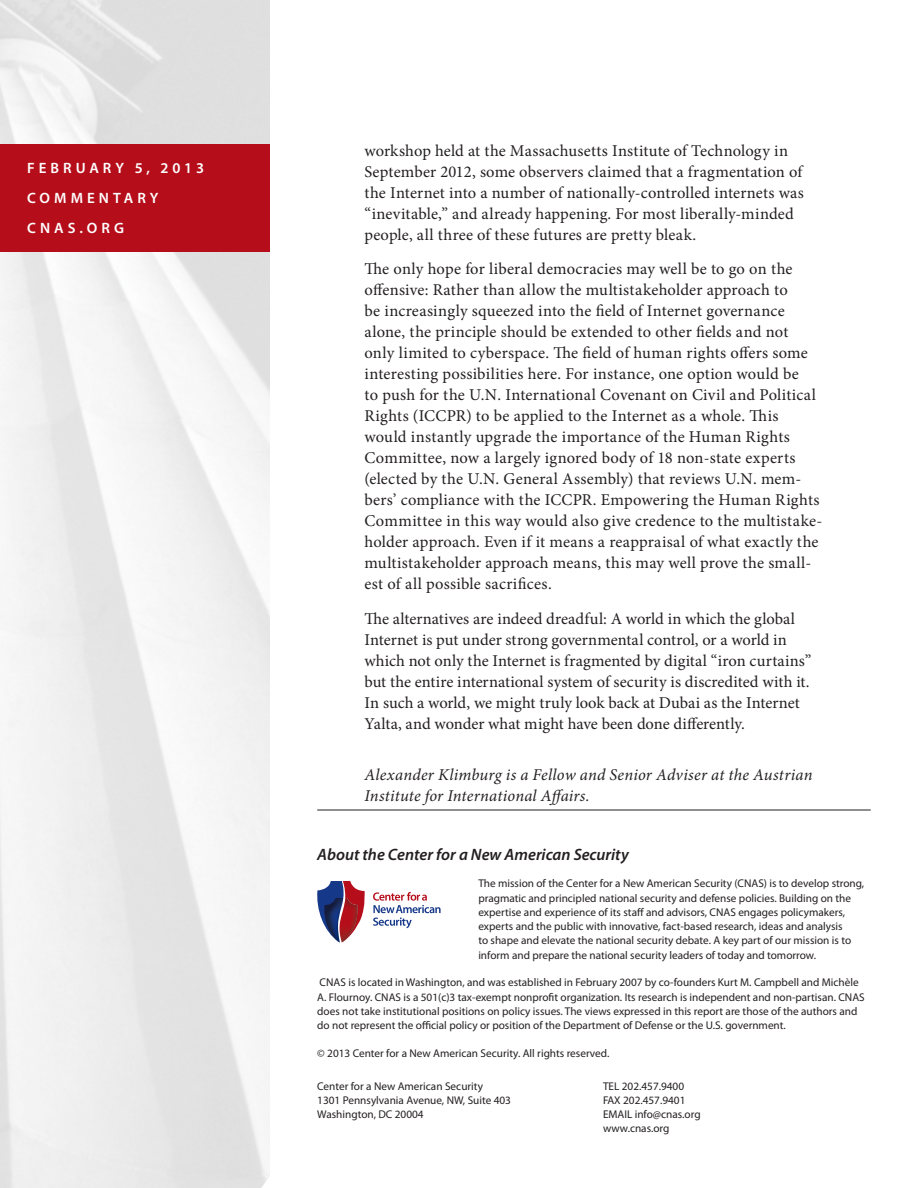
<style>
.page{position:relative;width:918px;height:1188px;background:#fff}
.page>*{position:absolute;margin:0;border:0;box-sizing:border-box;transform-origin:0 0}
.Body_text{font:16.5px/21px "Minion Pro";letter-spacing:.01em;color:#231f20}
.Body_text-2{font:italic 16.5px/21px "Minion Pro";letter-spacing:.01em;color:#231f20}
.t1{font:italic 600 16.5px "Myriad Pro";color:#231f20}
.t2{font:600 15px/30px "Myriad Pro";letter-spacing:.27em;color:#fff}
.t3{font:11.25px/14.2px "Myriad Pro";color:#231f20}
</style>
<div class="page">
<img style="left:0;top:0;width:270px;height:1188px">
<div style="left:0;top:144px;width:270px;height:107px;background:#b50e1a"></div>
<svg style="left:373px;top:892px;width:68px;height:36px"></svg>
<svg style="left:317px;top:881px;width:48px;height:43px"></svg>
<img style="left:324px;top:898px;width:16px;height:45px">
<img style="left:340px;top:898px;width:18px;height:45px">
<hr style="left:317px;top:810px;width:554px;height:1px;background:#231f20">
<p class="t2" style="left:27px;top:153px;width:178px">FEBRUARY 5, 2013<br>COMMENTARY<br>CNAS.ORG</p>
<p class="Body_text" style="left:364px;top:140px;width:441px">workshop held at the Massachusetts Institute of Technology in September 2012, some observers claimed that a fragmentation of the Internet into a number of nationally-controlled internets was “inevitable,” and already happening. For most liberally-minded people, all three of these futures are pretty bleak.</p>
<p class="Body_text" style="left:364px;top:259px;width:459px">The only hope for liberal democracies may well be to go on the offensive: Rather than allow the multistakeholder approach to<br>be increasingly squeezed into the field of Internet governance alone, the principle should be extended to other fields and not only limited to cyberspace. The field of human rights offers some interesting possibilities here. For instance, one option would be<br>to push for the U.N. International Covenant on Civil and Political Rights (ICCPR) to be applied to the Internet as a whole. This would instantly upgrade the importance of the Human Rights Committee, now a largely ignored body of 18 non-state experts (elected by the U.N. General Assembly) that reviews U.N. mem&shy;bers’ compliance with the ICCPR. Empowering the Human Rights Committee in this way would also give credence to the multistake&shy;holder approach. Even if it means a reappraisal of what exactly the multistakeholder approach means, this may well prove the small&shy;est of all possible sacrifices.</p>
<p class="Body_text" style="left:364px;top:608px;width:448px">The alternatives are indeed dreadful: A world in which the global Internet is put under strong governmental control, or a world in which not only the Internet is fragmented by digital “iron curtains” but the entire international system of security is discredited with it.<br>In such a world, we might truly look back at Dubai as the Internet Yalta, and wonder what might have been done differently.</p>
<p class="Body_text-2" style="left:364px;top:764px;width:450px">Alexander Klimburg is a Fellow and Senior Adviser at the Austrian<br>Institute for International Affairs.</p>
<p class="t1" style="left:317px;top:844px;width:313px">About the Center for a New American Security</p>
<p class="t3" style="left:478px;top:876px;width:387px">The mission of the Center for a New American Security (CNAS) is to develop strong, pragmatic and principled national security and defense policies. Building on the expertise and experience of its staff and advisors, CNAS engages policymakers, experts and the public with innovative, fact-based research, ideas and analysis<br>to shape and elevate the national security debate. A key part of our mission is to inform and prepare the national security leaders of today and tomorrow.</p>
<p class="t3" style="left:317px;top:975px;width:549px">CNAS is located in Washington, and was established in February 2007 by co-founders Kurt M. Campbell and Michèle A. Flournoy. CNAS is a 501(c)3 tax-exempt nonprofit organization. Its research is independent and non-partisan. CNAS does not take institutional positions on policy issues. The views expressed in this report are those of the authors and do not represent the official policy or position of the Department of Defense or the U.S. government.</p>
<p class="t3" style="left:317px;top:1046px;width:294px">© 2013 Center for a New American Security. All rights reserved.</p>
<p class="t3" style="left:317px;top:1079px;width:195px">Center for a New American Security<br>1301 Pennsylvania Avenue, NW, Suite 403<br>Washington, DC 20004</p>
<p class="t3" style="left:603px;top:1079px;width:99px">TEL 202.457.9400<br>FAX 202.457.9401<br>EMAIL info@cnas.org www.cnas.org</p>
</div>
